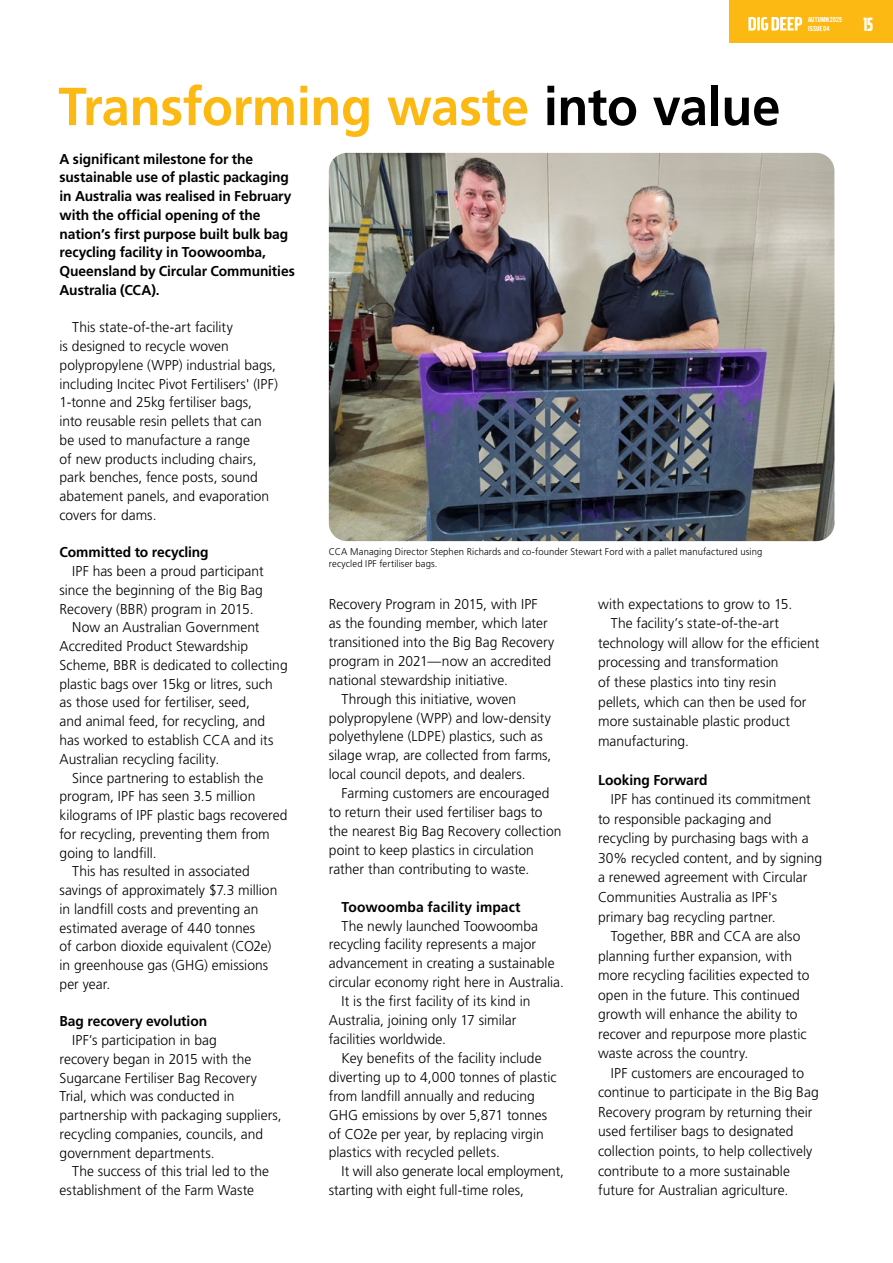
<style>
.page{position:relative;width:893px;height:1263px;background:#fff}
.page>*{position:absolute;margin:0;border:0;box-sizing:border-box;transform-origin:0 0}
.t1{font:700 53.4px "Frutiger LT Std";letter-spacing:-.01em;color:#fdb913;scale:.95 1}
.t2{font:19.05px "IPFSOIL Regular";color:#fff}
.t3{font:300 14.25px/18.8px "Frutiger LT Std";color:#000}
.t4{font:700 14.25px/18.8px "Frutiger LT Std";letter-spacing:-.005em;color:#000}
.t5{font:300 9.75px/12px "Frutiger LT Std";letter-spacing:.015em;color:#000}
.t6{font:600 6.9px/8.2px "Alternate Gothic ATF";letter-spacing:.015em;color:#fff}
.s1{color:#000}
</style>
<div class="page">
<img style="left:329px;top:153px;width:505px;height:388px">
<div style="left:730px;top:0;width:163px;height:43px;background:#fdb913"></div>
<svg style="left:748px;top:17px;width:54px;height:14px"></svg>
<h1 class="t1" style="left:58px;top:75px;width:761px">Transforming waste <span class="s1">into value</span></h1>
<p class="t6" style="left:808px;top:16px;width:36px">AUTUMN 2025<br>ISSUE 04</p>
<h2 class="t2" style="left:863px;top:13px;width:12px">15</h2>
<p class="t4" style="left:60px;top:149px;width:237px">A significant milestone for the sustainable use of plastic packaging in Australia was realised in February with the official opening of the nation’s first purpose built bulk bag recycling facility in Toowoomba, Queensland by Circular Communities Australia (CCA).</p>
<p class="t3" style="left:60px;top:318px;width:220px;text-indent:13px">This state-of-the-art facility<br>is designed to recycle woven polypropylene (WPP) industrial bags, including Incitec Pivot Fertilisers' (IPF)<br>1-tonne and 25kg fertiliser bags, into reusable resin pellets that can be used to manufacture a range<br>of new products including chairs, park benches, fence posts, sound abatement panels, and evaporation covers for dams.</p>
<p class="t4" style="left:60px;top:543px;width:151px">Committed to recycling</p>
<p class="t3" style="left:72px;top:562px;width:193px">IPF has been a proud participant</p>
<p class="t3" style="left:60px;top:581px;width:205px">since the beginning of the Big Bag</p>
<p class="t3" style="left:60px;top:600px;width:196px">Recovery (BBR) program in 2015.</p>
<p class="t3" style="left:72px;top:618px;width:189px">Now an Australian Government</p>
<p class="t3" style="left:60px;top:637px;width:190px">Accredited Product Stewardship</p>
<p class="t3" style="left:60px;top:656px;width:230px">Scheme, BBR is dedicated to collecting</p>
<p class="t3" style="left:60px;top:675px;width:215px">plastic bags over 15kg or litres, such</p>
<p class="t3" style="left:60px;top:693px;width:192px">as those used for fertiliser, seed,</p>
<p class="t3" style="left:60px;top:712px;width:207px">and animal feed, for recycling, and</p>
<p class="t3" style="left:60px;top:731px;width:215px">has worked to establish CCA and its</p>
<p class="t3" style="left:60px;top:750px;width:161px">Australian recycling facility.</p>
<p class="t3" style="left:72px;top:768px;width:193px">Since partnering to establish the</p>
<p class="t3" style="left:60px;top:787px;width:197px">program, IPF has seen 3.5 million</p>
<p class="t3" style="left:60px;top:806px;width:229px">kilograms of IPF plastic bags recovered</p>
<p class="t3" style="left:60px;top:825px;width:212px">for recycling, preventing them from</p>
<p class="t3" style="left:60px;top:843px;width:98px">going to landfill.</p>
<p class="t3" style="left:72px;top:862px;width:179px">This has resulted in associated</p>
<p class="t3" style="left:60px;top:881px;width:219px">savings of approximately $7.3 million</p>
<p class="t3" style="left:60px;top:900px;width:200px">in landfill costs and preventing an</p>
<p class="t3" style="left:60px;top:918px;width:197px">estimated average of 440 tonnes</p>
<p class="t3" style="left:60px;top:937px;width:213px">of carbon dioxide equivalent (CO2e)</p>
<p class="t3" style="left:60px;top:956px;width:210px">in greenhouse gas (GHG) emissions</p>
<p class="t3" style="left:60px;top:975px;width:52px">per year.</p>
<p class="t4" style="left:60px;top:1012px;width:149px">Bag recovery evolution</p>
<p class="t3" style="left:60px;top:1031px;width:224px;text-indent:13px">IPF’s participation in bag<br>recovery began in 2015 with the<br>Sugarcane Fertiliser Bag Recovery<br>Trial, which was conducted in partnership with packaging suppliers, recycling companies, councils, and government departments.</p>
<p class="t3" style="left:60px;top:1162px;width:211px;text-indent:13px">The success of this trial led to the establishment of the Farm Waste</p>
<p class="t5" style="left:329px;top:546px;width:435px">CCA Managing Director Stephen Richards and co-founder Stewart Ford with a pallet manufactured using recycled IPF fertiliser bags.</p>
<p class="t3" style="left:329px;top:595px;width:210px">Recovery Program in 2015, with IPF</p>
<p class="t3" style="left:329px;top:614px;width:220px">as the founding member, which later</p>
<p class="t3" style="left:329px;top:633px;width:227px">transitioned into the Big Bag Recovery</p>
<p class="t3" style="left:329px;top:652px;width:224px">program in 2021—now an accredited</p>
<p class="t3" style="left:329px;top:671px;width:181px">national stewardship initiative.</p>
<p class="t3" style="left:342px;top:689px;width:176px">Through this initiative, woven</p>
<p class="t3" style="left:329px;top:708px;width:223px">polypropylene (WPP) and low-density</p>
<p class="t3" style="left:329px;top:727px;width:215px">polyethylene (LDPE) plastics, such as</p>
<p class="t3" style="left:329px;top:746px;width:224px">silage wrap, are collected from farms,</p>
<p class="t3" style="left:329px;top:765px;width:198px">local council depots, and dealers.</p>
<p class="t3" style="left:342px;top:784px;width:209px">Farming customers are encouraged</p>
<p class="t3" style="left:329px;top:803px;width:215px">to return their used fertiliser bags to</p>
<p class="t3" style="left:329px;top:822px;width:234px">the nearest Big Bag Recovery collection</p>
<p class="t3" style="left:329px;top:841px;width:207px">point to keep plastics in circulation</p>
<p class="t3" style="left:329px;top:860px;width:202px">rather than contributing to waste.</p>
<p class="t4" style="left:342px;top:897px;width:181px">Toowoomba facility impact</p>
<p class="t3" style="left:342px;top:916px;width:198px">The newly launched Toowoomba</p>
<p class="t3" style="left:329px;top:935px;width:209px">recycling facility represents a major</p>
<p class="t3" style="left:329px;top:954px;width:227px">advancement in creating a sustainable</p>
<p class="t3" style="left:329px;top:973px;width:237px">circular economy right here in Australia.</p>
<p class="t3" style="left:342px;top:992px;width:190px">It is the first facility of its kind in</p>
<p class="t3" style="left:329px;top:1011px;width:189px">Australia, joining only 17 similar</p>
<p class="t3" style="left:329px;top:1030px;width:119px">facilities worldwide.</p>
<p class="t3" style="left:342px;top:1049px;width:202px">Key benefits of the facility include</p>
<p class="t3" style="left:329px;top:1068px;width:229px">diverting up to 4,000 tonnes of plastic</p>
<p class="t3" style="left:329px;top:1087px;width:208px">from landfill annually and reducing</p>
<p class="t3" style="left:329px;top:1105px;width:220px">GHG emissions by over 5,871 tonnes</p>
<p class="t3" style="left:329px;top:1124px;width:216px">of CO2e per year, by replacing virgin</p>
<p class="t3" style="left:329px;top:1143px;width:173px">plastics with recycled pellets.</p>
<p class="t3" style="left:342px;top:1162px;width:224px">It will also generate local employment,</p>
<p class="t3" style="left:329px;top:1181px;width:197px">starting with eight full‑time roles,</p>
<p class="t3" style="left:598px;top:595px;width:196px">with expectations to grow to 15.</p>
<p class="t3" style="left:611px;top:614px;width:170px">The facility’s state-of-the-art</p>
<p class="t3" style="left:598px;top:634px;width:223px">technology will allow for the efficient</p>
<p class="t3" style="left:598px;top:653px;width:182px">processing and transformation</p>
<p class="t3" style="left:598px;top:673px;width:180px">of these plastics into tiny resin</p>
<p class="t3" style="left:598px;top:692px;width:210px">pellets, which can then be used for</p>
<p class="t3" style="left:598px;top:712px;width:194px">more sustainable plastic product</p>
<p class="t3" style="left:598px;top:731px;width:92px">manufacturing.</p>
<p class="t4" style="left:598px;top:770px;width:111px">Looking Forward</p>
<p class="t3" style="left:611px;top:790px;width:201px">IPF has continued its commitment</p>
<p class="t3" style="left:598px;top:810px;width:175px">to responsible packaging and</p>
<p class="t3" style="left:598px;top:829px;width:212px">recycling by purchasing bags with a</p>
<p class="t3" style="left:598px;top:849px;width:226px">30% recycled content, and by signing</p>
<p class="t3" style="left:598px;top:868px;width:211px">a renewed agreement with Circular</p>
<p class="t3" style="left:598px;top:888px;width:181px">Communities Australia as IPF's</p>
<p class="t3" style="left:598px;top:907px;width:179px">primary bag recycling partner.</p>
<p class="t3" style="left:611px;top:927px;width:191px">Together, BBR and CCA are also</p>
<p class="t3" style="left:598px;top:946px;width:195px">planning further expansion, with</p>
<p class="t3" style="left:598px;top:966px;width:213px">more recycling facilities expected to</p>
<p class="t3" style="left:598px;top:985px;width:203px">open in the future. This continued</p>
<p class="t3" style="left:598px;top:1005px;width:201px">growth will enhance the ability to</p>
<p class="t3" style="left:598px;top:1025px;width:210px">recover and repurpose more plastic</p>
<p class="t3" style="left:598px;top:1044px;width:152px">waste across the country.</p>
<p class="t3" style="left:611px;top:1064px;width:195px">IPF customers are encouraged to</p>
<p class="t3" style="left:598px;top:1083px;width:222px">continue to participate in the Big Bag</p>
<p class="t3" style="left:598px;top:1103px;width:216px">Recovery program by returning their</p>
<p class="t3" style="left:598px;top:1122px;width:197px">used fertiliser bags to designated</p>
<p class="t3" style="left:598px;top:1142px;width:216px">collection points, to help collectively</p>
<p class="t3" style="left:598px;top:1161px;width:193px">contribute to a more sustainable</p>
<p class="t3" style="left:598px;top:1181px;width:192px">future for Australian agriculture.</p>
</div>
